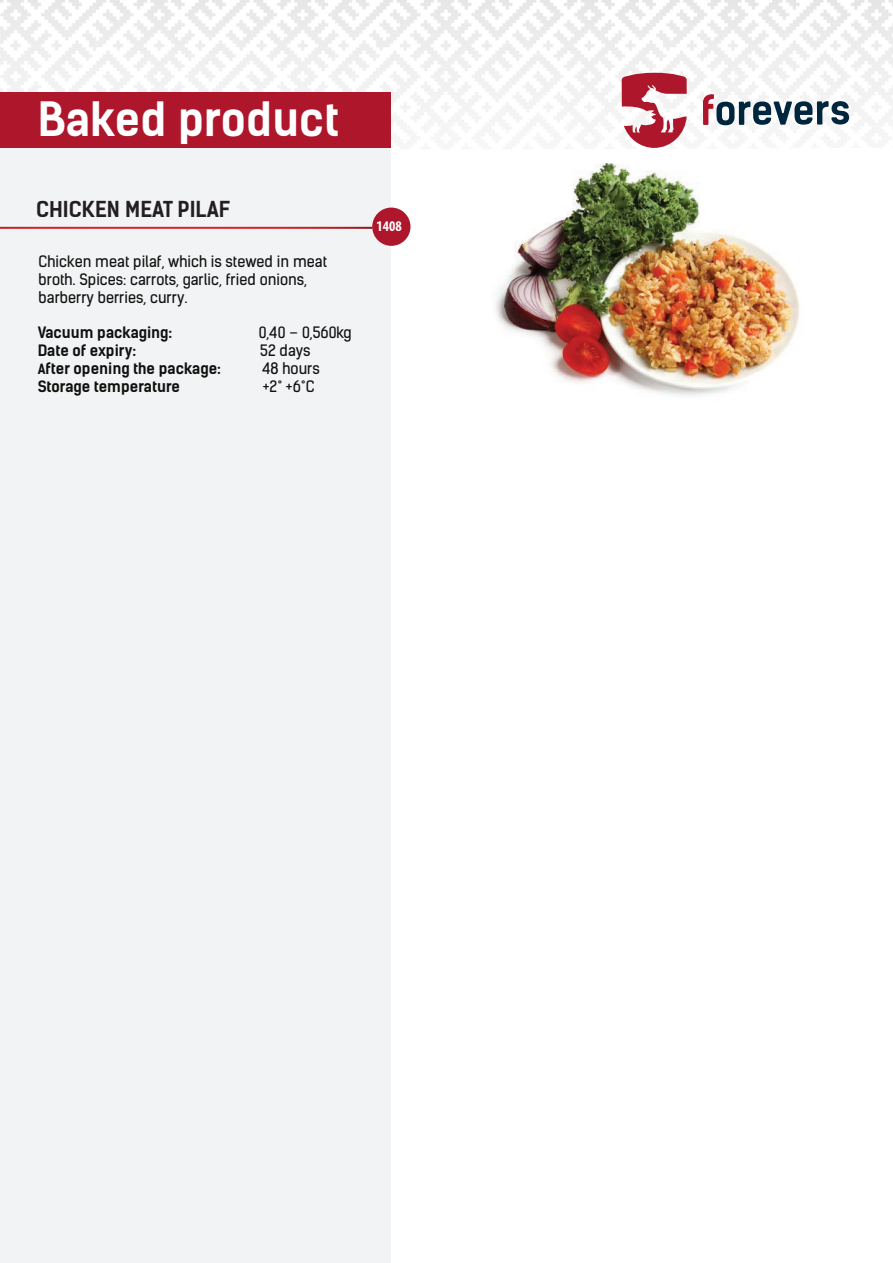
<style>
.page{position:relative;width:893px;height:1263px;background:#fff}
.page>*{position:absolute;margin:0;border:0;box-sizing:border-box;transform-origin:0 0}
.t1{font:700 45px "Kelson Sans";color:#fff}
.t2{font:700 21px "Kelson Sans";color:#231f20}
.t3{font:15px/18px "Kelson Sans";color:#0f110f}
.t4{font:700 15px "Kelson Sans";color:#0f110f}
.t5{font:700 condensed 14.7px "Myriad Pro";color:#fff}
.s1{font-size:13.5px}
</style>
<div class="page">
<img style="left:495px;top:163px;width:305px;height:233px">
<img style="left:0;top:0;width:893px;height:152px">
<div style="left:0;top:140px;width:390px;height:1123px;background:#f2f3f4"></div>
<div style="left:0;top:92px;width:390px;height:56px;background:#ae172b"></div>
<svg style="left:703px;top:94px;width:146px;height:31px"></svg>
<svg style="left:622px;top:73px;width:65px;height:75px"></svg>
<div style="left:372px;top:208px;width:38px;height:38px;background:#ae172b;border-radius:50%"></div>
<hr style="left:0;top:227px;width:372px;height:1px;background:#fff">
<h1 class="t1" style="left:38px;top:91px;width:303px">Baked product</h1>
<h2 class="t2" style="left:36px;top:196px;width:196px">CHICKEN MEAT PILAF</h2>
<p class="t3" style="left:39px;top:253px;width:290px">Chicken meat pilaf, which is stewed in meat broth. Spices: carrots, garlic, fried onions, barberry berries, curry.</p>
<p class="t4" style="left:38px;top:323px;width:136px">Vacuum packaging:</p>
<p class="t3" style="left:259px;top:324px;width:94px">0,40 – 0,560kg</p>
<p class="t4" style="left:38px;top:341px;width:100px">Date of expiry:</p>
<p class="t3" style="left:260px;top:342px;width:52px">52 days</p>
<p class="t4" style="left:38px;top:359px;width:185px"><span class="s1">A</span>fter opening the package:</p>
<p class="t3" style="left:262px;top:360px;width:59px">48 hours</p>
<p class="t4" style="left:38px;top:377px;width:144px">Storage temperature</p>
<p class="t3" style="left:263px;top:378px;width:53px">+2˚ +6˚C</p>
<p class="t5" style="left:377px;top:217px;width:27px">1408</p>
</div>
